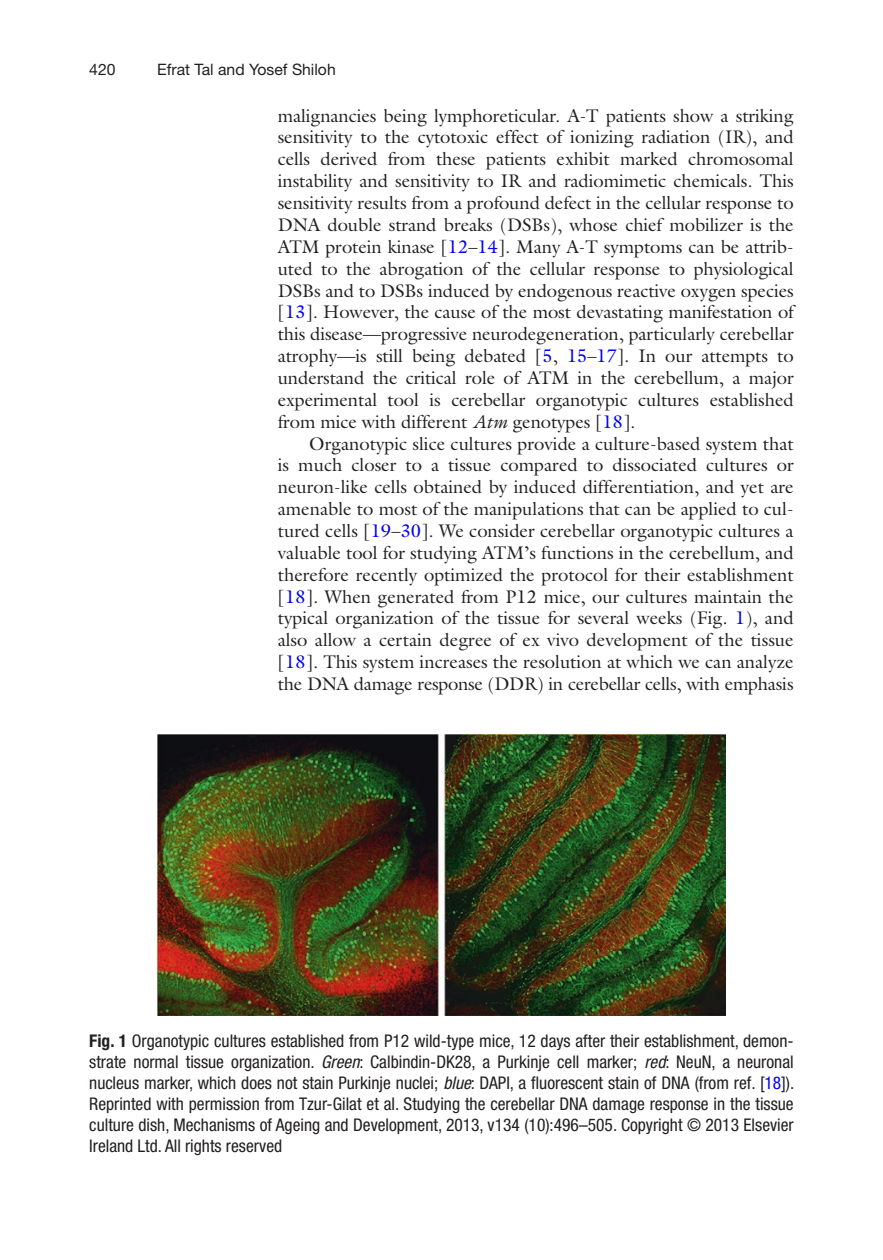
<style>
.page{position:relative;width:883px;height:1260px;background:#fff}
.page>*{position:absolute;margin:0;border:0;box-sizing:border-box;transform-origin:0 0}
.t1{font:18.38px/21.9px "Jdgrkt Galliard";letter-spacing:-.005em;color:#231f20;text-align:justify}
.t2{font:condensed 17.5px/21px "Wvpvtj Helvetica Neue";color:#231f20;text-align:justify}
.t3{font:15.75px "Xlvrhd Helvetica Neue";color:#231f20}
.s1{color:#0000fa}
.s2{font-family:"Drpqrx Galliard";font-style:italic}
.s3{font-family:"Cqcyxs Helvetica Neue";font-weight:700}
.s4{font-family:"Wcvjcg Helvetica Neue";font-style:italic}
</style>
<div class="page">
<img style="left:158px;top:735px;width:567px;height:280px">
<p class="t3" style="left:89px;top:60px;width:28px">420</p>
<p class="t3" style="left:157px;top:60px;width:180px">Efrat Tal and Yosef Shiloh</p>
<p class="t1" style="left:278px;top:104px;width:517px">malignancies being lymphoreticular. A-T patients show a striking sensitivity to the cytotoxic effect of ionizing radiation (IR), and cells derived from these patients exhibit marked chromosomal instability and sensitivity to IR and radiomimetic chemicals. This sensitivity results from a profound defect in the cellular response to DNA double strand breaks (DSBs), whose chief mobilizer is the ATM protein kinase [<span class="s1">12</span>–<span class="s1">14</span>]. Many A-T symptoms can be attrib&shy;uted to the abrogation of the cellular response to physiological DSBs and to DSBs induced by endogenous reactive oxygen species [<span class="s1">13</span>]. However, the cause of the most devastating manifestation of this disease—progressive neurodegeneration, particularly cerebellar atrophy—is still being debated [<span class="s1">5</span>, <span class="s1">15</span>–<span class="s1">17</span>]. In our attempts to understand the critical role of ATM in the cerebellum, a major experimental tool is cerebellar organotypic cultures established from mice with different <span class="s2">Atm</span> genotypes [<span class="s1">18</span>].</p>
<p class="t1" style="left:278px;top:432px;width:517px;text-indent:31px">Organotypic slice cultures provide a culture-based system that is much closer to a tissue compared to dissociated cultures or neuron-like cells obtained by induced differentiation, and yet are amenable to most of the manipulations that can be applied to cul&shy;tured cells [<span class="s1">19</span>–<span class="s1">30</span>]. We consider cerebellar organotypic cultures a valuable tool for studying ATM’s functions in the cerebellum, and therefore recently optimized the protocol for their establishment [<span class="s1">18</span>]. When generated from P12 mice, our cultures maintain the typical organization of the tissue for several weeks (Fig. <span class="s1">1</span>), and also allow a certain degree of ex vivo development of the tissue [<span class="s1">18</span>]. This system increases the resolution at which we can analyze the DNA damage response (DDR) in cerebellar cells, with emphasis</p>
<p class="t2" style="left:89px;top:1030px;width:707px"><span class="s3">Fig. 1</span> Organotypic cultures established from P12 wild-type mice, 12 days after their establishment, demon&shy;strate normal tissue organization. <span class="s4">Green</span>: Calbindin-DK28, a Purkinje cell marker; <span class="s4">red</span>: NeuN, a neuronal nucleus marker, which does not stain Purkinje nuclei; <span class="s4">blue</span>: DAPI, a fluorescent stain of DNA (from ref. [<span class="s1">18</span>]).<br>Reprinted with permission from Tzur-Gilat et al. Studying the cerebellar DNA damage response in the tissue culture dish, Mechanisms of Ageing and Development, 2013, v134 (10):496–505. Copyright © 2013 Elsevier Ireland Ltd. All rights reserved</p>
</div>
